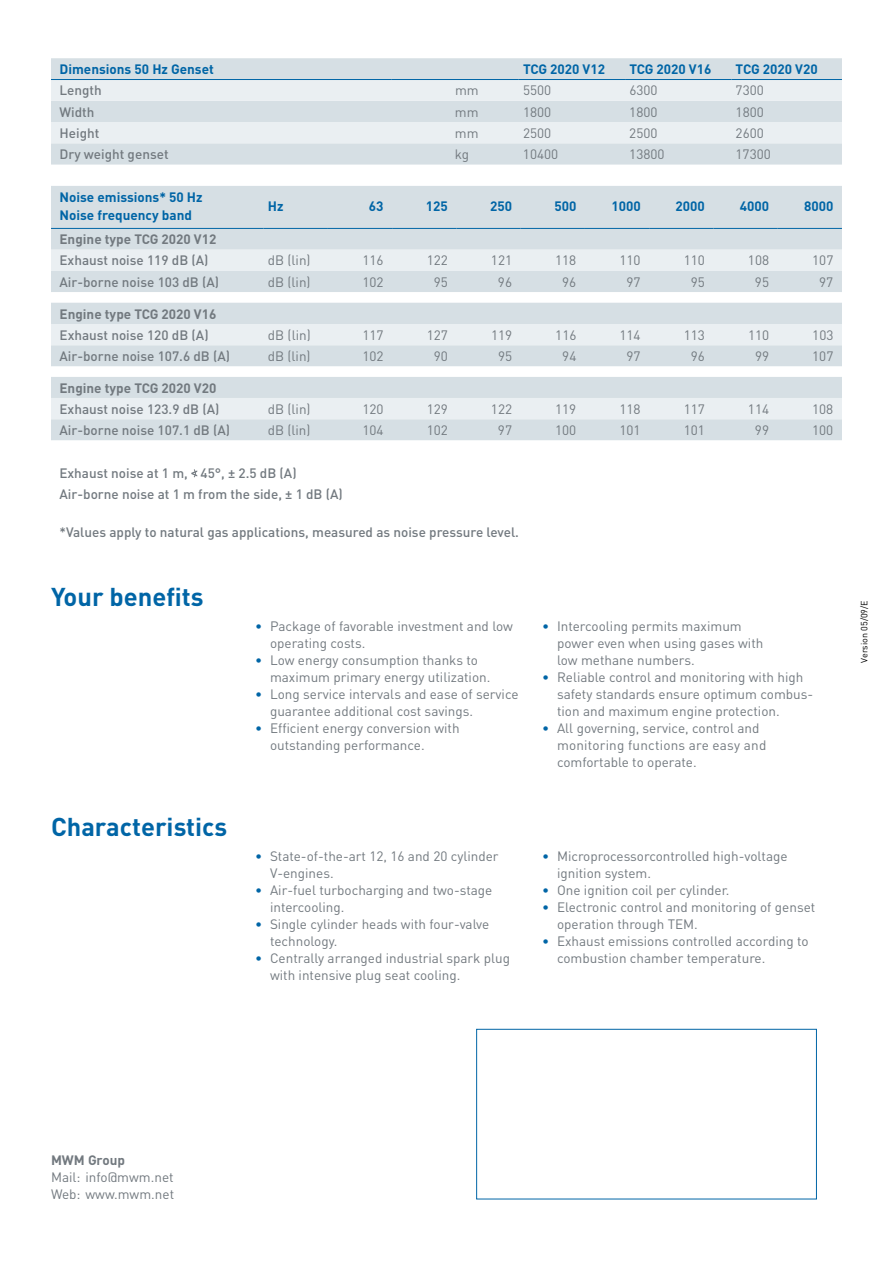
<style>
.page{position:relative;width:893px;height:1263px;background:#fff}
.page>*{position:absolute;margin:0;border:0;box-sizing:border-box;transform-origin:0 0}
.t1{font:700 25.5px "DIN Pro";color:#0065a6}
.t2{font:13.5px/17px "DIN Pro";color:#72797f}
.t3{font:500 13.5px/21.3px "DIN Pro";color:#72797f}
.t4{font:700 13.5px/18px "DIN Pro";color:#0065a6}
.t5{font:700 13.5px "DIN Pro";color:#72797f}
.t6{font:9px "DIN Pro";color:#000}
.s1{color:#0065a6}
</style>
<div class="page">
<div style="left:51px;top:58px;width:791px;height:107px;background:#d6dfe4"></div>
<svg style="left:51px;top:80px;width:791px;height:63px;background:#e3e9ed"></svg>
<hr style="left:51px;top:79px;width:340px;height:1px;background:#0065a6">
<hr style="left:391px;top:79px;width:64px;height:1px;background:#0065a6">
<hr style="left:455px;top:79px;width:64px;height:1px;background:#0065a6">
<hr style="left:519px;top:79px;width:106px;height:1px;background:#0065a6">
<hr style="left:625px;top:79px;width:106px;height:1px;background:#0065a6">
<hr style="left:731px;top:79px;width:111px;height:1px;background:#0065a6">
<div style="left:51px;top:186px;width:791px;height:106px;background:#d6dfe4"></div>
<div style="left:51px;top:250px;width:791px;height:21px;background:#eaeff2"></div>
<hr style="left:51px;top:228px;width:213px;height:1px;background:#0065a6">
<hr style="left:264px;top:228px;width:64px;height:1px;background:#0065a6">
<hr style="left:328px;top:228px;width:64px;height:1px;background:#0065a6">
<hr style="left:392px;top:228px;width:64px;height:1px;background:#0065a6">
<hr style="left:456px;top:228px;width:65px;height:1px;background:#0065a6">
<hr style="left:521px;top:228px;width:64px;height:1px;background:#0065a6">
<hr style="left:585px;top:228px;width:64px;height:1px;background:#0065a6">
<hr style="left:649px;top:228px;width:64px;height:1px;background:#0065a6">
<hr style="left:713px;top:228px;width:65px;height:1px;background:#0065a6">
<hr style="left:778px;top:228px;width:64px;height:1px;background:#0065a6">
<div style="left:51px;top:303px;width:791px;height:21px;background:#d6dfe4"></div>
<svg style="left:51px;top:324px;width:791px;height:42px;background:#e0e7eb"></svg>
<svg style="left:51px;top:366px;width:791px;height:111px"></svg>
<svg style="left:191px;top:469px;width:6px;height:9px"></svg>
<div style="left:476px;top:1029px;width:341px;height:170px;border:1px solid #0065a6"></div>
<p class="t4" style="left:60px;top:60px;width:156px">Dimensions 50 Hz Genset</p>
<p class="t4" style="left:523px;top:60px;width:84px">TCG 2020 V12</p>
<p class="t4" style="left:629px;top:60px;width:84px">TCG 2020 V16</p>
<p class="t4" style="left:736px;top:60px;width:84px">TCG 2020 V20</p>
<p class="t3" style="left:60px;top:79px;width:44px">Length</p>
<p class="t2" style="left:455px;top:81px;width:25px">mm</p>
<p class="t2" style="left:523px;top:81px;width:30px">5500</p>
<p class="t2" style="left:629px;top:81px;width:30px">6300</p>
<p class="t2" style="left:736px;top:81px;width:30px">7300</p>
<p class="t3" style="left:60px;top:100px;width:37px">Width</p>
<p class="t2" style="left:455px;top:103px;width:25px">mm</p>
<p class="t2" style="left:523px;top:103px;width:30px">1800</p>
<p class="t2" style="left:629px;top:103px;width:30px">1800</p>
<p class="t2" style="left:736px;top:103px;width:30px">1800</p>
<p class="t3" style="left:60px;top:122px;width:41px">Height</p>
<p class="t2" style="left:455px;top:124px;width:25px">mm</p>
<p class="t2" style="left:523px;top:124px;width:30px">2500</p>
<p class="t2" style="left:629px;top:124px;width:30px">2500</p>
<p class="t2" style="left:736px;top:124px;width:30px">2600</p>
<p class="t3" style="left:59px;top:143px;width:111px">Dry weight genset</p>
<p class="t2" style="left:455px;top:145px;width:16px">kg</p>
<p class="t2" style="left:523px;top:145px;width:37px">10400</p>
<p class="t2" style="left:629px;top:145px;width:37px">13800</p>
<p class="t2" style="left:736px;top:145px;width:37px">17300</p>
<p class="t4" style="left:60px;top:188px;width:145px">Noise emissions* 50 Hz<br>Noise frequency band</p>
<p class="t4" style="left:268px;top:197px;width:17px">Hz</p>
<p class="t4" style="left:369px;top:197px;width:16px">63</p>
<p class="t4" style="left:426px;top:197px;width:23px">125</p>
<p class="t4" style="left:490px;top:197px;width:23px">250</p>
<p class="t4" style="left:554px;top:197px;width:23px">500</p>
<p class="t4" style="left:611px;top:197px;width:31px">1000</p>
<p class="t4" style="left:676px;top:197px;width:31px">2000</p>
<p class="t4" style="left:740px;top:197px;width:31px">4000</p>
<p class="t4" style="left:804px;top:197px;width:31px">8000</p>
<p class="t5" style="left:59px;top:230px;width:158px">Engine type TCG 2020 V12</p>
<p class="t3" style="left:59px;top:249px;width:151px">Exhaust noise 119 dB (A)</p>
<p class="t2" style="left:268px;top:252px;width:44px">dB (lin)</p>
<p class="t2" style="left:362px;top:252px;width:23px">116</p>
<p class="t2" style="left:427px;top:252px;width:23px">122</p>
<p class="t2" style="left:491px;top:252px;width:23px">121</p>
<p class="t2" style="left:555px;top:252px;width:23px">118</p>
<p class="t2" style="left:619px;top:252px;width:23px">110</p>
<p class="t2" style="left:684px;top:252px;width:23px">110</p>
<p class="t2" style="left:748px;top:252px;width:23px">108</p>
<p class="t2" style="left:812px;top:252px;width:23px">107</p>
<p class="t3" style="left:59px;top:271px;width:161px">Air-borne noise 103 dB (A)</p>
<p class="t2" style="left:268px;top:273px;width:44px">dB (lin)</p>
<p class="t2" style="left:362px;top:273px;width:23px">102</p>
<p class="t2" style="left:434px;top:273px;width:16px">95</p>
<p class="t2" style="left:498px;top:273px;width:16px">96</p>
<p class="t2" style="left:562px;top:273px;width:16px">96</p>
<p class="t2" style="left:626px;top:273px;width:16px">97</p>
<p class="t2" style="left:691px;top:273px;width:16px">95</p>
<p class="t2" style="left:755px;top:273px;width:16px">95</p>
<p class="t2" style="left:819px;top:273px;width:16px">97</p>
<p class="t5" style="left:60px;top:304px;width:158px">Engine type TCG 2020 V16</p>
<p class="t3" style="left:60px;top:324px;width:151px">Exhaust noise 120 dB (A)</p>
<p class="t2" style="left:268px;top:326px;width:44px">dB (lin)</p>
<p class="t2" style="left:363px;top:326px;width:23px">117</p>
<p class="t2" style="left:427px;top:326px;width:23px">127</p>
<p class="t2" style="left:491px;top:326px;width:23px">119</p>
<p class="t2" style="left:555px;top:326px;width:23px">116</p>
<p class="t2" style="left:619px;top:326px;width:23px">114</p>
<p class="t2" style="left:684px;top:326px;width:23px">113</p>
<p class="t2" style="left:748px;top:326px;width:23px">110</p>
<p class="t2" style="left:812px;top:326px;width:23px">103</p>
<p class="t3" style="left:59px;top:345px;width:172px">Air-borne noise 107.6 dB (A)</p>
<p class="t2" style="left:268px;top:347px;width:44px">dB (lin)</p>
<p class="t2" style="left:362px;top:347px;width:23px">102</p>
<p class="t2" style="left:434px;top:347px;width:16px">90</p>
<p class="t2" style="left:498px;top:347px;width:16px">95</p>
<p class="t2" style="left:562px;top:347px;width:16px">94</p>
<p class="t2" style="left:627px;top:347px;width:16px">97</p>
<p class="t2" style="left:691px;top:347px;width:16px">96</p>
<p class="t2" style="left:755px;top:347px;width:16px">99</p>
<p class="t2" style="left:812px;top:347px;width:23px">107</p>
<p class="t5" style="left:59px;top:378px;width:158px">Engine type TCG 2020 V20</p>
<p class="t3" style="left:59px;top:398px;width:162px">Exhaust noise 123.9 dB (A)</p>
<p class="t2" style="left:268px;top:400px;width:44px">dB (lin)</p>
<p class="t2" style="left:362px;top:400px;width:23px">120</p>
<p class="t2" style="left:427px;top:400px;width:23px">129</p>
<p class="t2" style="left:491px;top:400px;width:23px">122</p>
<p class="t2" style="left:555px;top:400px;width:23px">119</p>
<p class="t2" style="left:619px;top:400px;width:23px">118</p>
<p class="t2" style="left:684px;top:400px;width:23px">117</p>
<p class="t2" style="left:748px;top:400px;width:23px">114</p>
<p class="t2" style="left:812px;top:400px;width:23px">108</p>
<p class="t3" style="left:59px;top:419px;width:172px">Air-borne noise 107.1 dB (A)</p>
<p class="t2" style="left:268px;top:421px;width:44px">dB (lin)</p>
<p class="t2" style="left:362px;top:421px;width:23px">104</p>
<p class="t2" style="left:427px;top:421px;width:23px">102</p>
<p class="t2" style="left:498px;top:421px;width:16px">97</p>
<p class="t2" style="left:555px;top:421px;width:23px">100</p>
<p class="t2" style="left:619px;top:421px;width:23px">101</p>
<p class="t2" style="left:684px;top:421px;width:23px">101</p>
<p class="t2" style="left:755px;top:421px;width:16px">99</p>
<p class="t2" style="left:812px;top:421px;width:23px">100</p>
<p class="t3" style="left:59px;top:461px;width:285px">Exhaust noise at 1 m, 45°, ± 2.5 dB (A)<br>Air-borne noise at 1 m from the side, ± 1 dB (A)</p>
<p class="t3" style="left:60px;top:521px;width:461px">*Values apply to natural gas applications, measured as noise pressure level.</p>
<h1 class="t1" style="left:51px;top:580px;width:154px">Your benefits</h1>
<h1 class="t1" style="left:51px;top:809px;width:178px">Characteristics</h1>
<p class="t2" style="left:270px;top:617px;width:244px;text-indent:-15px"><span class="s1">•</span> Package of favorable investment and low operating costs.</p>
<p class="t2" style="left:270px;top:651px;width:222px;text-indent:-15px"><span class="s1">•</span> Low energy consumption thanks to maximum primary energy utilization.</p>
<p class="t2" style="left:270px;top:685px;width:250px;text-indent:-15px"><span class="s1">•</span> Long service intervals and ease of service guarantee additional cost savings.</p>
<p class="t2" style="left:270px;top:719px;width:191px;text-indent:-15px"><span class="s1">•</span> Efficient energy conversion with outstanding performance.</p>
<p class="t2" style="left:557px;top:617px;width:208px;text-indent:-15px"><span class="s1">•</span> Intercooling permits maximum power even when using gases with low methane numbers.</p>
<p class="t2" style="left:557px;top:668px;width:258px;text-indent:-15px"><span class="s1">•</span> Reliable control and monitoring with high safety standards ensure optimum combus&shy;tion and maximum engine protection.</p>
<p class="t2" style="left:557px;top:719px;width:211px;text-indent:-15px"><span class="s1">•</span> All governing, service, control and monitoring functions are easy and comfortable to operate.</p>
<p class="t2" style="left:270px;top:847px;width:230px;text-indent:-15px"><span class="s1">•</span> State-of-the-art 12, 16 and 20 cylinder<br>V-engines.</p>
<p class="t2" style="left:270px;top:881px;width:224px;text-indent:-15px"><span class="s1">•</span> Air-fuel turbocharging and two-stage intercooling.</p>
<p class="t2" style="left:270px;top:915px;width:221px;text-indent:-15px"><span class="s1">•</span> Single cylinder heads with four-valve technology.</p>
<p class="t2" style="left:270px;top:949px;width:242px;text-indent:-15px"><span class="s1">•</span> Centrally arranged industrial spark plug with intensive plug seat cooling.</p>
<p class="t2" style="left:557px;top:847px;width:232px;text-indent:-15px"><span class="s1">•</span> Microprocessorcontrolled high-voltage ignition system.</p>
<p class="t2" style="left:542px;top:881px;width:189px"><span class="s1">•</span> One ignition coil per cylinder.</p>
<p class="t2" style="left:557px;top:898px;width:260px;text-indent:-15px"><span class="s1">•</span> Electronic control and monitoring of genset operation through TEM.</p>
<p class="t2" style="left:557px;top:932px;width:253px;text-indent:-15px"><span class="s1">•</span> Exhaust emissions controlled according to combustion chamber temperature.</p>
<p class="t6" style="left:858px;top:663px;width:64px;rotate:-90deg">Version 05/09/E</p>
<p class="t5" style="left:51px;top:1151px;width:75px">MWM Group</p>
<p class="t2" style="left:51px;top:1168px;width:125px">Mail: info@mwm.net<br>Web: www.mwm.net</p>
</div>
